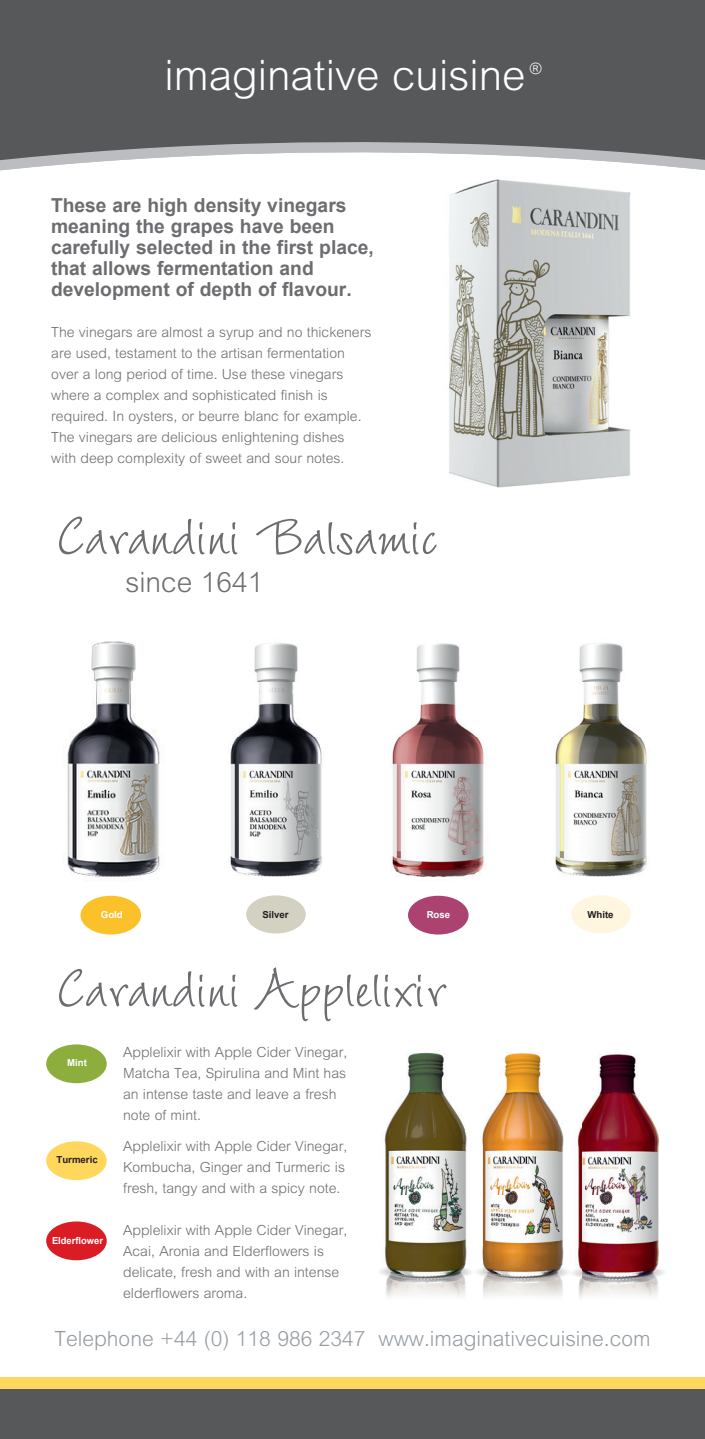
<style>
.page{position:relative;width:705px;height:1439px;background:#fff}
.page>*{position:absolute;margin:0;border:0;box-sizing:border-box;transform-origin:0 0}
.t1{font:77px "Wiesbaden Swing LT Std";color:#6c6d70}
.t2{font:300 42px "Arial MT Std";color:#fff}
.t3{font:300 28px "Arial MT Std";color:#6c6d70}
.t4{font:300 21px "Arial MT Std";color:#959ca1}
.t5{font:700 19.25px/21px "Arial";color:#6c6d70}
.t6{font:300 15.75px "Arial MT Std";color:#fff}
.t7{font:300 14px/21px "Arial MT Std";color:#6c6d70}
.t8{font:700 9.62px "Arial";color:#fff}
.t9{font:700 9.62px "Arial";color:#231f20}
</style>
<div class="page">
<img style="left:449px;top:179px;width:182px;height:309px">
<div style="left:0;top:1377px;width:704px;height:30px;background:#fed75c"></div>
<img style="left:67px;top:641px;width:93px;height:236px">
<div style="left:0;top:1389px;width:704px;height:50px;background:#57585a"></div>
<svg style="left:0;top:163px;width:704px;height:8px"></svg>
<svg style="left:0;top:0;width:704px;height:163px;background:#626365"></svg>
<img style="left:230px;top:643px;width:92px;height:255px">
<img style="left:391px;top:643px;width:93px;height:234px">
<img style="left:555px;top:643px;width:92px;height:234px">
<div style="left:408px;top:895px;width:60px;height:39px;background:#ab426f;border-radius:50%"></div>
<div style="left:80px;top:895px;width:61px;height:39px;background:#fbc12b;border-radius:50%"></div>
<div style="left:246px;top:895px;width:59px;height:38px;background:#d2d1c2;border-radius:50%"></div>
<div style="left:571px;top:895px;width:59px;height:38px;background:#fef6de;border-radius:50%"></div>
<img style="left:581px;top:1054px;width:78px;height:193px">
<img style="left:482px;top:1247px;width:182px;height:51px">
<img style="left:504px;top:1053px;width:37px;height:37px">
<img style="left:482px;top:1090px;width:76px;height:157px">
<img style="left:558px;top:1123px;width:23px;height:175px">
<img style="left:380px;top:1052px;width:102px;height:245px">
<div style="left:46px;top:1221px;width:61px;height:39px;background:#da1d24;border-radius:50%"></div>
<div style="left:46px;top:1141px;width:61px;height:39px;background:#fed75c;border-radius:50%"></div>
<div style="left:46px;top:1044px;width:61px;height:39px;background:#8dae3d;border-radius:50%"></div>
<h2 class="t2" style="left:164px;top:51px;width:362px">imaginative cuisine</h2>
<p class="t6" style="left:529px;top:60px;width:14px">®</p>
<h3 class="t5" style="left:51px;top:196px;width:324px">These are high density vinegars meaning the grapes have been carefully selected in the first place, that allows fermentation and development of depth of flavour.</h3>
<p class="t7" style="left:51px;top:321px;width:321px">The vinegars are almost a syrup and no thickeners are used, testament to the artisan fermentation over a long period of time. Use these vinegars where a complex and sophisticated finish is required. In oysters, or beurre blanc for example.<br>The vinegars are delicious enlightening dishes with deep complexity of sweet and sour notes.</p>
<h1 class="t1" style="left:56px;top:493px;width:382px">Carandini Balsamic</h1>
<h3 class="t3" style="left:125px;top:566px;width:139px">since 1641</h3>
<p class="t8" style="left:101px;top:908px;width:23px">Gold</p>
<p class="t9" style="left:262px;top:908px;width:28px">Silver</p>
<p class="t8" style="left:426px;top:908px;width:25px">Rose</p>
<p class="t9" style="left:587px;top:908px;width:28px">White</p>
<h1 class="t1" style="left:56px;top:945px;width:391px">Carandini Applelixir</h1>
<p class="t7" style="left:123px;top:1041px;width:226px">Applelixir with Apple Cider Vinegar,<br>Matcha Tea, Spirulina and Mint has an intense taste and leave a fresh note of mint.</p>
<p class="t7" style="left:123px;top:1135px;width:226px">Applelixir with Apple Cider Vinegar,<br>Kombucha, Ginger and Turmeric is fresh, tangy and with a spicy note.</p>
<p class="t7" style="left:123px;top:1219px;width:226px">Applelixir with Apple Cider Vinegar,<br>Acai, Aronia and Elderflowers is delicate, fresh and with an intense elderflowers aroma.</p>
<p class="t8" style="left:67px;top:1056px;width:21px">Mint</p>
<p class="t9" style="left:56px;top:1153px;width:43px">Turmeric</p>
<p class="t8" style="left:52px;top:1233px;width:52px">Elderflower</p>
<h3 class="t4" style="left:54px;top:1326px;width:597px">Telephone +44 (0) 118 986 2347 www.imaginativecuisine.com</h3>
</div>
